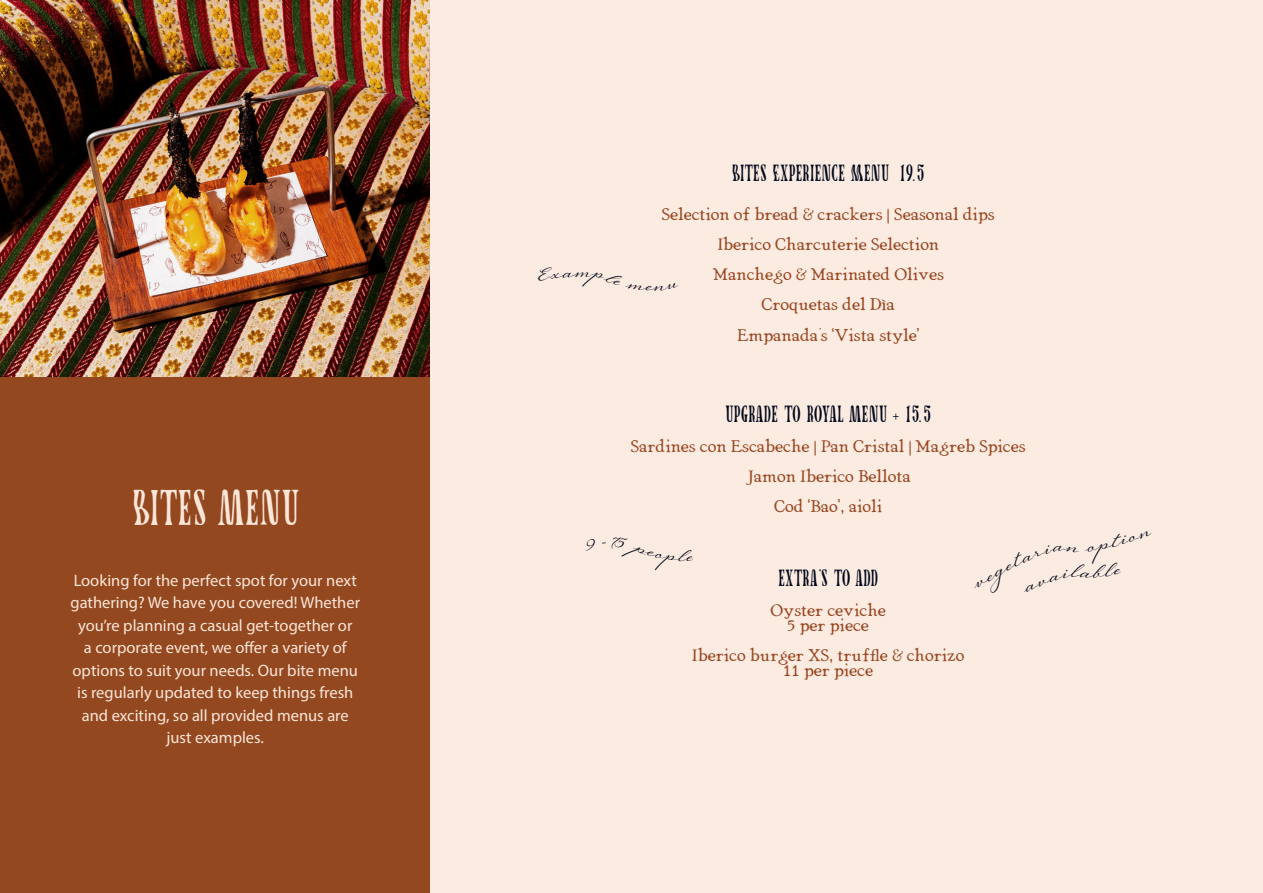
<style>
.page{position:relative;width:1263px;height:893px;background:#fff}
.page>*{position:absolute;margin:0;border:0;box-sizing:border-box;transform-origin:0 0}
.t1{font:45px "Tay Yamas";letter-spacing:-.03em;color:#fbe6d8}
.GERECHT_TITLE{font:21px "Tay Yamas";letter-spacing:-.03em;color:#01091c}
.GERECHT_TITLE-2{font:16.5px "Grand Baron";color:#994721}
.t2{font:16.5px/22.5px "Myriad Pro";color:#fbe6d8;text-align:center}
.s1{font-family:"Tay Yamas"}
.s2{font-family:"Poppins"}
.s3{font-family:"Grand Baron";font-size:16.5px}
</style>
<div class="page">
<div style="left:0;top:0;width:431px;height:893px;background:#944820"></div>
<img style="left:0;top:0;width:431px;height:376px">
<div style="left:431px;top:0;width:832px;height:893px;background:#fcebe1"></div>
<p class="t1" style="left:131px;top:489px;width:169px">BITES MENU</p>
<p class="t2" style="left:70px;top:569px;width:291px">Looking for the perfect spot for your next gathering? We have you covered! Whether you’re planning a casual get-together or<br>a corporate event, we offer a variety of options to suit your needs. Our bite menu is regularly updated to keep things fresh and exciting, so all provided menus are just examples.</p>
<p class="GERECHT_TITLE" style="left:731px;top:164px;width:195px">BITES EXPERIENCE MENU 19.5</p>
<p class="GERECHT_TITLE-2" style="left:662px;top:201px;width:334px">Selection of bread &amp; crackers | Seasonal dips</p>
<p class="GERECHT_TITLE-2" style="left:717px;top:231px;width:223px">Iberico Charcuterie Selection</p>
<p class="GERECHT_TITLE-2" style="left:712px;top:261px;width:233px">Manchego &amp; Marinated Olives</p>
<p class="GERECHT_TITLE-2" style="left:761px;top:291px;width:135px">Croquetas del Dìa</p>
<p class="GERECHT_TITLE-2" style="left:737px;top:322px;width:184px">Empanada<span class="s1">’</span>s <span class="s2">‘</span>Vista style<span class="s2">’</span></p>
<p class="GERECHT_TITLE" style="left:725px;top:405px;width:208px">UPGRADE TO ROYAL MENU <span class="s3">+</span> 15.5</p>
<p class="GERECHT_TITLE-2" style="left:631px;top:433px;width:396px">Sardines con Escabeche | Pan Cristal | Magreb Spices</p>
<p class="GERECHT_TITLE-2" style="left:746px;top:463px;width:167px">Jamon Iberico Bellota</p>
<p class="GERECHT_TITLE-2" style="left:774px;top:493px;width:109px">Cod <span class="s2">‘</span>Bao<span class="s2">’</span>, aioli</p>
<p class="GERECHT_TITLE" style="left:778px;top:569px;width:102px">EXTRA'S TO ADD</p>
<p class="GERECHT_TITLE-2" style="left:770px;top:597px;width:117px">Oyster ceviche</p>
<p class="GERECHT_TITLE-2" style="left:787px;top:612px;width:83px">5 per piece</p>
<p class="GERECHT_TITLE-2" style="left:692px;top:642px;width:274px">Iberico burger XS, truffle &amp; chorizo</p>
<p class="GERECHT_TITLE-2" style="left:783px;top:657px;width:91px">11 per piece</p>
</div>
